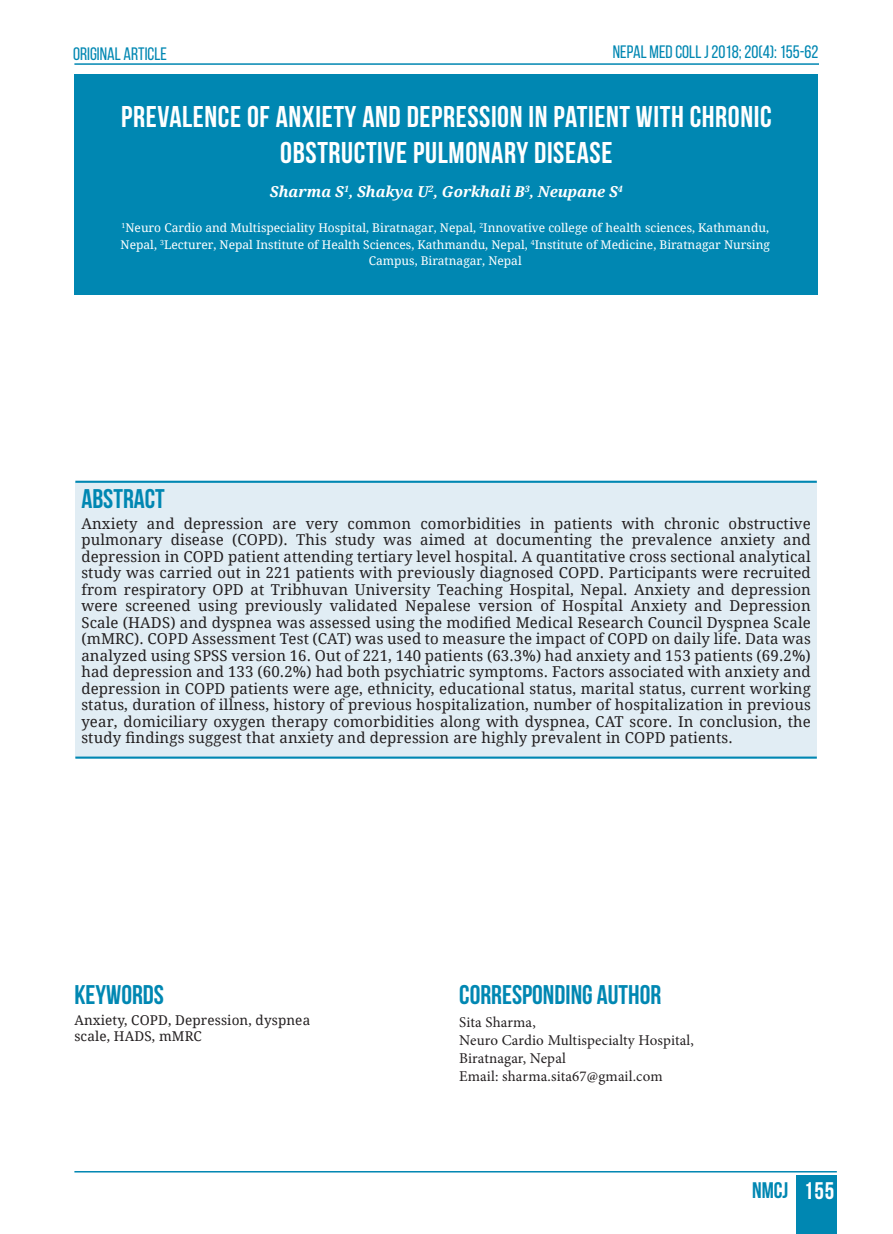
<style>
.page{position:relative;width:893px;height:1234px;background:#fff}
.page>*{position:absolute;margin:0;border:0;box-sizing:border-box;transform-origin:0 0}
.t1{font:700 30px/36px "Bebas Neue";letter-spacing:.02em;color:#fff;text-align:center}
.t2{font:700 27px "Bebas Neue";color:#0087b2}
.t3{font:700 22.5px "Bebas Neue";color:#0087b2}
.t4{font:18px "Bebas Neue";color:#0087b2}
.t5{font:15px/16.5px "Droid Serif";letter-spacing:.01em;color:#231f20;text-align:justify}
.t6{font:15px/18px "Minion Pro";letter-spacing:.01em;color:#231f20}
.t7{font:italic 700 15px "Droid Serif";color:#fff}
.t8{font:13.5px/16.2px "Droid Serif";letter-spacing:.01em;color:#231f20}
.t9{font:12px/16.5px "Droid Serif";color:#fff;text-align:center}
.s1{font-size:24px;color:#fff}
</style>
<div class="page">
<div style="left:796px;top:1174px;width:41px;height:59px;background:#0087b2"></div>
<hr style="left:74px;top:1170px;width:763px;height:2px;background:#0087b2">
<hr style="left:74px;top:63px;width:745px;height:2px;background:#0087b2">
<div style="left:74px;top:74px;width:744px;height:220px;background:#0087b2"></div>
<div style="left:75px;top:481px;width:742px;height:276px;background:#e1edf4"></div>
<hr style="left:75px;top:480px;width:742px;height:2px;background:#0087b2">
<hr style="left:75px;top:756px;width:742px;height:2px;background:#0087b2">
<p class="t4" style="left:73px;top:44px;width:95px">ORIGINAL ARTICLE</p>
<p class="t4" style="left:613px;top:42px;width:207px">NEPAL MED COLL J 2018; 20(4): 155-62</p>
<h1 class="t1" style="left:121px;top:98px;width:652px">PREVALENCE OF ANXIETY AND DEPRESSION IN PATIENT WITH CHRONIC<br>OBSTRUCTIVE PULMONARY DISEASE</h1>
<p class="t7" style="left:270px;top:181px;width:354px">Sharma S<sup>1</sup>, Shakya U<sup>2</sup>, Gorkhali B<sup>3</sup>, Neupane S<sup>4</sup></p>
<p class="t9" style="left:121px;top:219px;width:651px"><sup>1</sup>Neuro Cardio and Multispeciality Hospital, Biratnagar, Nepal, <sup>2</sup>Innovative college of health sciences, Kathmandu,<br>Nepal, <sup>3</sup>Lecturer, Nepal Institute of Health Sciences, Kathmandu, Nepal, <sup>4</sup>Institute of Medicine, Biratnagar Nursing<br>Campus, Biratnagar, Nepal</p>
<h2 class="t2" style="left:81px;top:484px;width:85px">ABSTRACT</h2>
<p class="t5" style="left:81px;top:514px;width:731px">Anxiety and depression are very common comorbidities in patients with chronic obstructive pulmonary disease (COPD). This study was aimed at documenting the prevalence anxiety and depression in COPD patient attending tertiary level hospital. A quantitative cross sectional analytical study was carried out in 221 patients with previously diagnosed COPD. Participants were recruited from respiratory OPD at Tribhuvan University Teaching Hospital, Nepal. Anxiety and depression were screened using previously validated Nepalese version of Hospital Anxiety and Depression Scale (HADS) and dyspnea was assessed using the modified Medical Research Council Dyspnea Scale (mMRC). COPD Assessment Test (CAT) was used to measure the impact of COPD on daily life. Data was analyzed using SPSS version 16. Out of 221, 140 patients (63.3%) had anxiety and 153 patients (69.2%) had depression and 133 (60.2%) had both psychiatric symptoms. Factors associated with anxiety and depression in COPD patients were age, ethnicity, educational status, marital status, current working status, duration of illness, history of previous hospitalization, number of hospitalization in previous year, domiciliary oxygen therapy comorbidities along with dyspnea, CAT score. In conclusion, the study findings suggest that anxiety and depression are highly prevalent in COPD patients.</p>
<h2 class="t2" style="left:74px;top:979px;width:91px">KEYWORDS</h2>
<p class="t8" style="left:74px;top:1011px;width:237px">Anxiety, COPD, Depression, dyspnea scale, HADS, mMRC</p>
<h2 class="t2" style="left:459px;top:979px;width:204px">CORRESPONDING AUTHOR</h2>
<p class="t6" style="left:459px;top:1012px;width:236px">Sita Sharma,<br>Neuro Cardio Multispecialty Hospital,<br>Biratnagar, Nepal<br>Email: sharma.sita67@gmail.com</p>
<h3 class="t3" style="left:752px;top:1177px;width:84px">NMCJ <span class="s1">155</span></h3>
</div>
